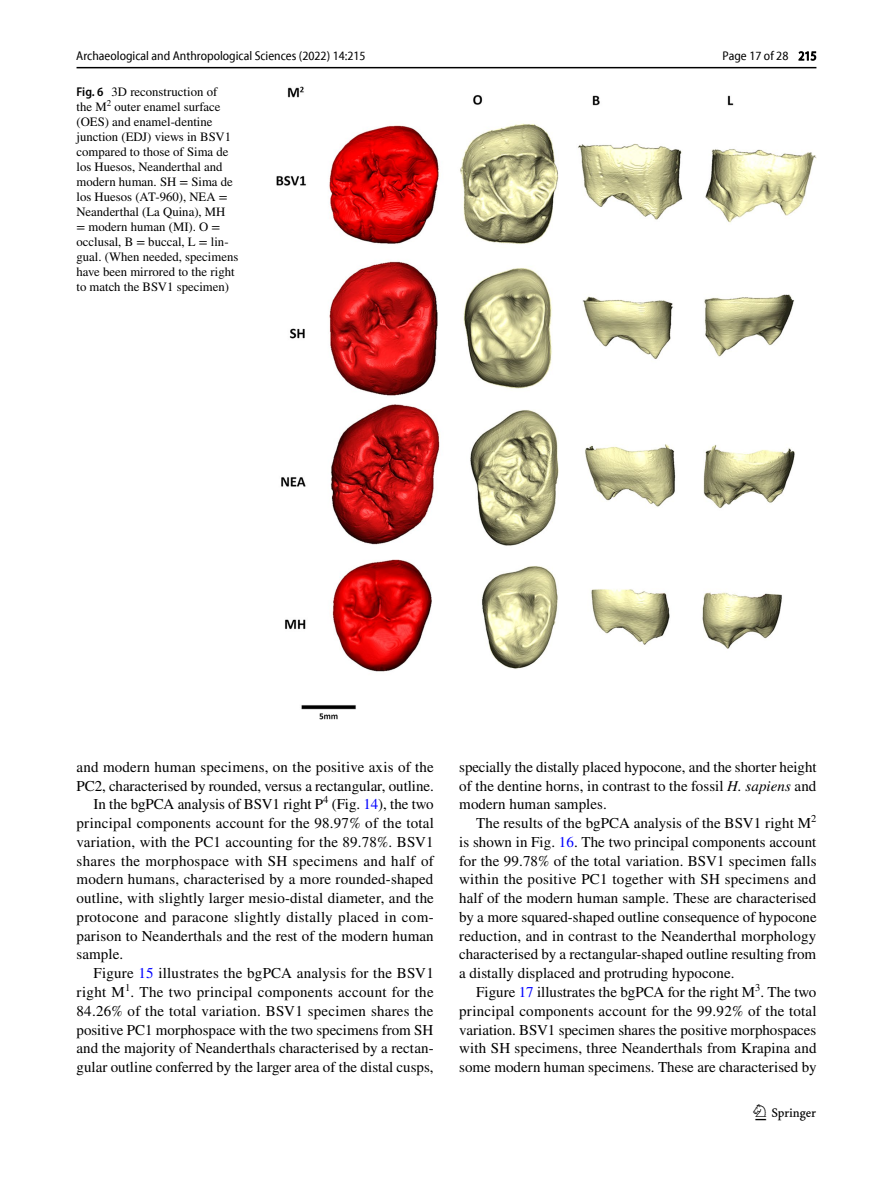
<style>
.page{position:relative;width:893px;height:1187px;background:#fff}
.page>*{position:absolute;margin:0;border:0;box-sizing:border-box;transform-origin:0 0}
.t1{font:22.5px "Springnew Regular 3";color:#000}
.t2{font:15px/18.8px "STIX";letter-spacing:.01em;color:#000;text-align:justify}
.t3{font:12.75px/15px "STIX";color:#000}
.t4{font:semi-condensed 12.75px "Myriad Pro Unic";color:#000}
.s1{font-family:"Myriad Pro";font-weight:600;font-stretch:semi-condensed}
.s2{color:#00f}
.s3{font-style:italic}
</style>
<div class="page">
<hr style="left:77px;top:67px;width:739px;height:1px;background:#000">
<img style="left:276px;top:87px;width:540px;height:632px">
<p class="t4" style="left:76px;top:51px;width:291px">Archaeological and Anthropological Sciences (2022) 14:215</p>
<p class="t3" style="left:77px;top:85px;width:163px"><span class="s1">Fig. 6</span> 3D reconstruction of<br>the M<sup>2</sup> outer enamel surface (OES) and enamel-dentine junction (EDJ) views in BSV1 compared to those of Sima de los Huesos, Neanderthal and modern human. SH = Sima de los Huesos (AT-960), NEA =<br>Neanderthal (La Quina), MH<br>= modern human (MI). O = occlusal, B = buccal, L = lin&shy;gual. (When needed, specimens have been mirrored to the right to match the BSV1 specimen)</p>
<p class="t4" style="left:722px;top:51px;width:96px">Page 17 of 28 215</p>
<p class="t2" style="left:77px;top:758px;width:359px">and modern human specimens, on the positive axis of the</p>
<p class="t2" style="left:77px;top:777px;width:359px">PC2, characterised by rounded, versus a rectangular, outline.</p>
<p class="t2" style="left:94px;top:796px;width:342px">In the bgPCA analysis of BSV1 right P<sup>4</sup> (Fig. <span class="s2">14</span>), the two</p>
<p class="t2" style="left:77px;top:814px;width:359px">principal components account for the 98.97% of the total</p>
<p class="t2" style="left:77px;top:833px;width:359px">variation, with the PC1 accounting for the 89.78%. BSV1</p>
<p class="t2" style="left:77px;top:852px;width:359px">shares the morphospace with SH specimens and half of</p>
<p class="t2" style="left:77px;top:871px;width:358px">modern humans, characterised by a more rounded-shaped</p>
<p class="t2" style="left:77px;top:889px;width:359px">outline, with slightly larger mesio-distal diameter, and the</p>
<p class="t2" style="left:77px;top:908px;width:359px">protocone and paracone slightly distally placed in com-</p>
<p class="t2" style="left:77px;top:927px;width:359px">parison to Neanderthals and the rest of the modern human</p>
<p class="t2" style="left:77px;top:946px;width:48px">sample.</p>
<p class="t2" style="left:94px;top:964px;width:342px">Figure <span class="s2">15</span> illustrates the bgPCA analysis for the BSV1</p>
<p class="t2" style="left:77px;top:983px;width:359px">right M<sup>1</sup>. The two principal components account for the</p>
<p class="t2" style="left:77px;top:1002px;width:358px">84.26% of the total variation. BSV1 specimen shares the</p>
<p class="t2" style="left:77px;top:1021px;width:358px">positive PC1 morphospace with the two specimens from SH</p>
<p class="t2" style="left:77px;top:1039px;width:359px">and the majority of Neanderthals characterised by a rectan-</p>
<p class="t2" style="left:77px;top:1058px;width:359px">gular outline conferred by the larger area of the distal cusps,</p>
<p class="t2" style="left:459px;top:758px;width:359px">specially the distally placed hypocone, and the shorter height of the dentine horns, in contrast to the fossil <span class="s3">H. sapiens</span> and modern human samples.</p>
<p class="t2" style="left:459px;top:814px;width:359px;text-indent:17px">The results of the bgPCA analysis of the BSV1 right M<sup>2 </sup>is shown in Fig. <span class="s2">16</span>. The two principal components account for the 99.78% of the total variation. BSV1 specimen falls within the positive PC1 together with SH specimens and half of the modern human sample. These are characterised by a more squared-shaped outline consequence of hypocone reduction, and in contrast to the Neanderthal morphology characterised by a rectangular-shaped outline resulting from a distally displaced and protruding hypocone.</p>
<p class="t2" style="left:459px;top:983px;width:359px;text-indent:17px">Figure <span class="s2">17</span> illustrates the bgPCA for the right M<sup>3</sup>. The two principal components account for the 99.92% of the total variation. BSV1 specimen shares the positive morphospaces with SH specimens, three Neanderthals from Krapina and some modern human specimens. These are characterised by</p>
<h1 class="t1" style="left:755px;top:1104px;width:62px">1 3</h1>
</div>
